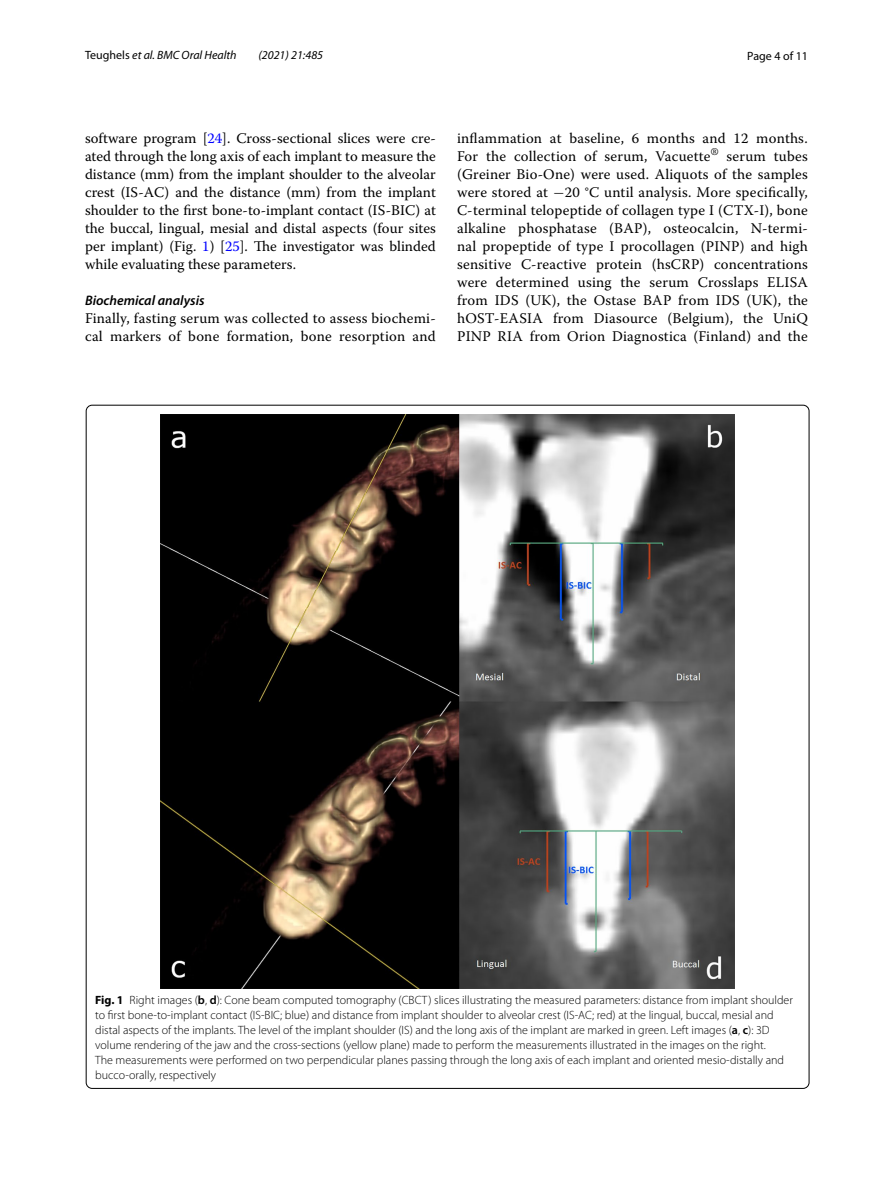
<style>
.page{position:relative;width:893px;height:1187px;background:#fff}
.page>*{position:absolute;margin:0;border:0;box-sizing:border-box;transform-origin:0 0}
.t1{font:14.7px/18px "Warnock Pro";letter-spacing:.015em;color:#000;text-align:justify}
.t2{font:italic 600 13.8px "Myriad Pro";color:#000}
.t3{font:300 12px/15px "Myriad Pro";color:#000}
.t4{font:italic 12px "Myriad Pro";color:#000}
.t5{font:12px "Myriad Pro";color:#000}
.s1{font-style:normal}
.s2{color:#00f}
.s3{font-family:"MTSY"}
.s4{font-weight:700}
.s5{font-weight:600}
</style>
<div class="page">
<img style="left:161px;top:414px;width:574px;height:574px">
<p class="t4" style="left:85px;top:48px;width:153px"><span class="s1">Teughels</span> et al. BMC Oral Health</p>
<p class="t4" style="left:258px;top:48px;width:66px">(2021) 21:485</p>
<p class="t5" style="left:747px;top:48px;width:62px">Page 4 of 11</p>
<p class="t1" style="left:85px;top:128px;width:352px">software program [<span class="s2">24</span>]. Cross-sectional slices were cre&shy;ated through the long axis of each implant to measure the distance (mm) from the implant shoulder to the alveolar crest (IS-AC) and the distance (mm) from the implant shoulder to the first bone-to-implant contact (IS-BIC) at the buccal, lingual, mesial and distal aspects (four sites per implant) (Fig. <span class="s2">1</span>) [<span class="s2">25</span>]. The investigator was blinded while evaluating these parameters.</p>
<p class="t2" style="left:85px;top:291px;width:121px">Biochemical analysis</p>
<p class="t1" style="left:85px;top:308px;width:352px">Finally, fasting serum was collected to assess biochemi&shy;cal markers of bone formation, bone resorption and</p>
<p class="t1" style="left:457px;top:128px;width:352px">inflammation at baseline, 6 months and 12 months.<br>For the collection of serum, Vacuette<sup>®</sup> serum tubes (Greiner Bio-One) were used. Aliquots of the samples were stored at <span class="s3">−</span>20 °C until analysis. More specifically, C-terminal telopeptide of collagen type I (CTX-I), bone alkaline phosphatase (BAP), osteocalcin, N-termi&shy;nal propeptide of type I procollagen (PINP) and high sensitive C-reactive protein (hsCRP) concentrations were determined using the serum Crosslaps ELISA from IDS (UK), the Ostase BAP from IDS (UK), the hOST-EASIA from Diasource (Belgium), the UniQ PINP RIA from Orion Diagnostica (Finland) and the</p>
<p class="t3" style="left:95px;top:992px;width:699px"><span class="s4">Fig. 1</span> Right images (<span class="s5">b</span>, <span class="s5">d</span>): Cone beam computed tomography (CBCT) slices illustrating the measured parameters: distance from implant shoulder to first bone-to-implant contact (IS-BIC; blue) and distance from implant shoulder to alveolar crest (IS-AC; red) at the lingual, buccal, mesial and distal aspects of the implants. The level of the implant shoulder (IS) and the long axis of the implant are marked in green. Left images (<span class="s5">a</span>, <span class="s5">c</span>): 3D volume rendering of the jaw and the cross-sections (yellow plane) made to perform the measurements illustrated in the images on the right.<br>The measurements were performed on two perpendicular planes passing through the long axis of each implant and oriented mesio-distally and bucco-orally, respectively</p>
</div>
